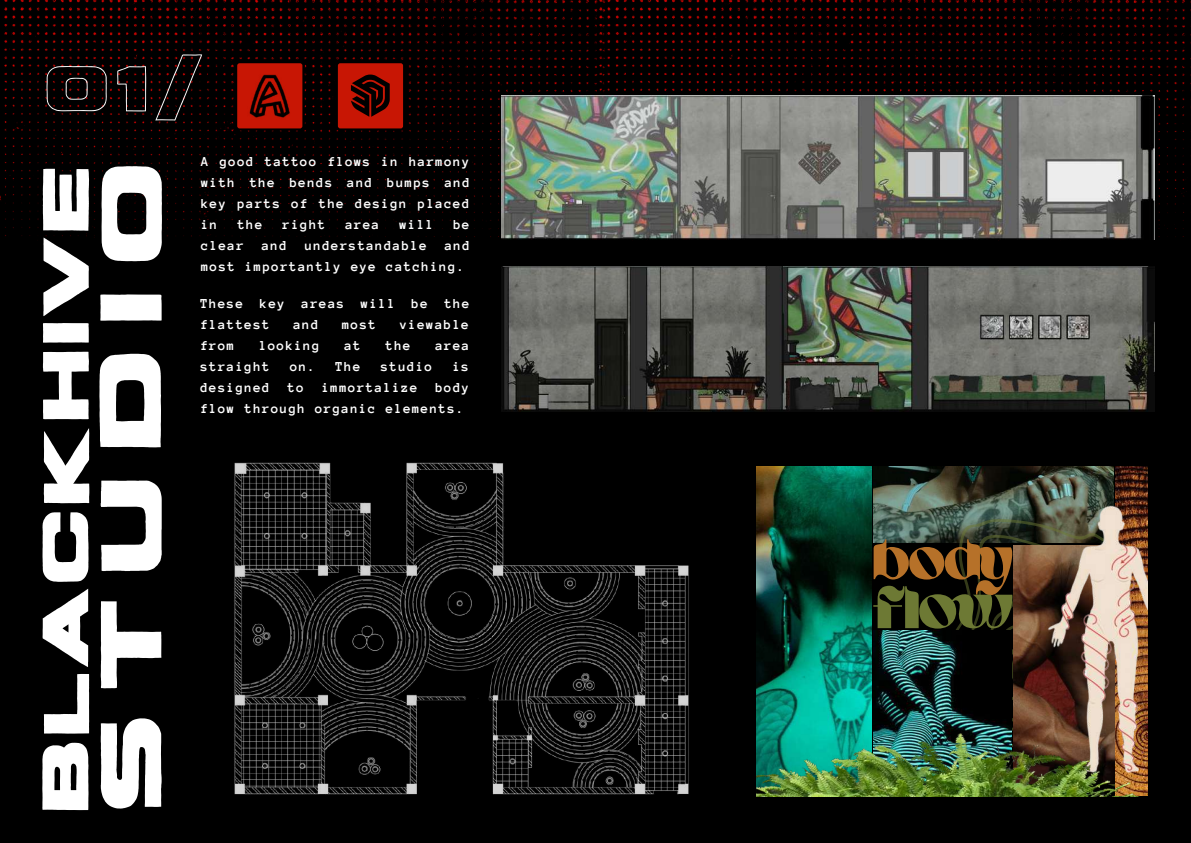
<style>
.page{position:relative;width:1191px;height:843px;background:#fff}
.page>*{position:absolute;margin:0;border:0;box-sizing:border-box;transform-origin:0 0}
.t1{font:87.1px "Revive 80 Phatt";letter-spacing:.24em;color:#fff}
.t2{font:65.6px "Revive 80 Phatt Outline";color:#fff}
.t3{font:65.1px "Revive 80 Phatt";color:#fff}
.t4{font:61.8px "Ahsing";color:#6d7934}
.t5{font:58.6px "Ahsing";color:#b67129}
.t6{font:700 14px/21px "Anonymous Pro";letter-spacing:.085em;color:#fff}
</style>
<div class="page">
<div style="left:0;top:0;width:1190px;height:842px;background:#000"></div>
<img style="left:609px;top:0;width:578px;height:240px">
<img style="left:0;top:0;width:609px;height:239px">
<svg style="left:235px;top:61px;width:69px;height:70px"></svg>
<img style="left:244px;top:70px;width:52px;height:52px">
<svg style="left:336px;top:61px;width:69px;height:70px"></svg>
<img style="left:756px;top:466px;width:96px;height:264px">
<svg style="left:852px;top:374px;width:303px;height:356px"></svg>
<svg style="left:984px;top:603px;width:29px;height:127px"></svg>
<img style="left:1115px;top:465px;width:33px;height:35px">
<img style="left:873px;top:630px;width:138px;height:100px">
<img style="left:1013px;top:545px;width:28px;height:185px">
<img style="left:1041px;top:500px;width:107px;height:230px">
<img style="left:756px;top:730px;width:392px;height:67px">
<div style="left:1148px;top:401px;width:42px;height:441px;background:#000"></div>
<div style="left:689px;top:401px;width:501px;height:64px;background:#000"></div>
<img style="left:234px;top:462px;width:455px;height:333px">
<img style="left:502px;top:96px;width:651px;height:144px">
<img style="left:502px;top:266px;width:651px;height:145px">
<h2 class="t2" style="left:42px;top:39px;width:166px">01/</h2>
<h3 class="t3" style="left:6px;top:814px;width:651px;rotate:-90deg">BLACKHIVE</h3>
<h1 class="t1" style="left:51px;top:814px;width:656px;rotate:-90deg">STUDIO</h1>
<p class="t6" style="left:201px;top:151px;width:270px;text-align:justify">A good tattoo flows in harmony with the bends and bumps and key parts of the design placed in</p>
<p class="t6" style="left:237px;top:214px;width:27px">the</p>
<p class="t6" style="left:282px;top:214px;width:44px">right</p>
<p class="t6" style="left:345px;top:214px;width:36px">area</p>
<p class="t6" style="left:399px;top:214px;width:36px">will</p>
<p class="t6" style="left:453px;top:214px;width:18px">be</p>
<p class="t6" style="left:201px;top:235px;width:44px">clear</p>
<p class="t6" style="left:262px;top:235px;width:27px">and</p>
<p class="t6" style="left:305px;top:235px;width:124px">understandable</p>
<p class="t6" style="left:201px;top:235px;width:270px;text-indent:244px">and most importantly eye catching.</p>
<p class="t6" style="left:200px;top:293px;width:271px">These key areas will be the flattest</p>
<p class="t6" style="left:293px;top:314px;width:27px">and</p>
<p class="t6" style="left:342px;top:314px;width:36px">most</p>
<p class="t6" style="left:400px;top:314px;width:71px">viewable</p>
<p class="t6" style="left:200px;top:335px;width:36px">from</p>
<p class="t6" style="left:259px;top:335px;width:62px">looking</p>
<p class="t6" style="left:344px;top:335px;width:18px">at</p>
<p class="t6" style="left:385px;top:335px;width:27px">the</p>
<p class="t6" style="left:435px;top:335px;width:36px">area</p>
<p class="t6" style="left:200px;top:356px;width:71px">straight</p>
<p class="t6" style="left:290px;top:356px;width:72px">on. The</p>
<p class="t6" style="left:381px;top:356px;width:53px">studio</p>
<p class="t6" style="left:452px;top:356px;width:18px">is</p>
<p class="t6" style="left:200px;top:377px;width:71px">designed</p>
<p class="t6" style="left:287px;top:377px;width:18px">to</p>
<p class="t6" style="left:322px;top:377px;width:97px">immortalize</p>
<p class="t6" style="left:200px;top:377px;width:270px;text-indent:235px">body flow through organic elements.</p>
<h3 class="t5" style="left:872px;top:535px;width:142px">body</h3>
<h3 class="t4" style="left:872px;top:581px;width:143px">flow</h3>
</div>
